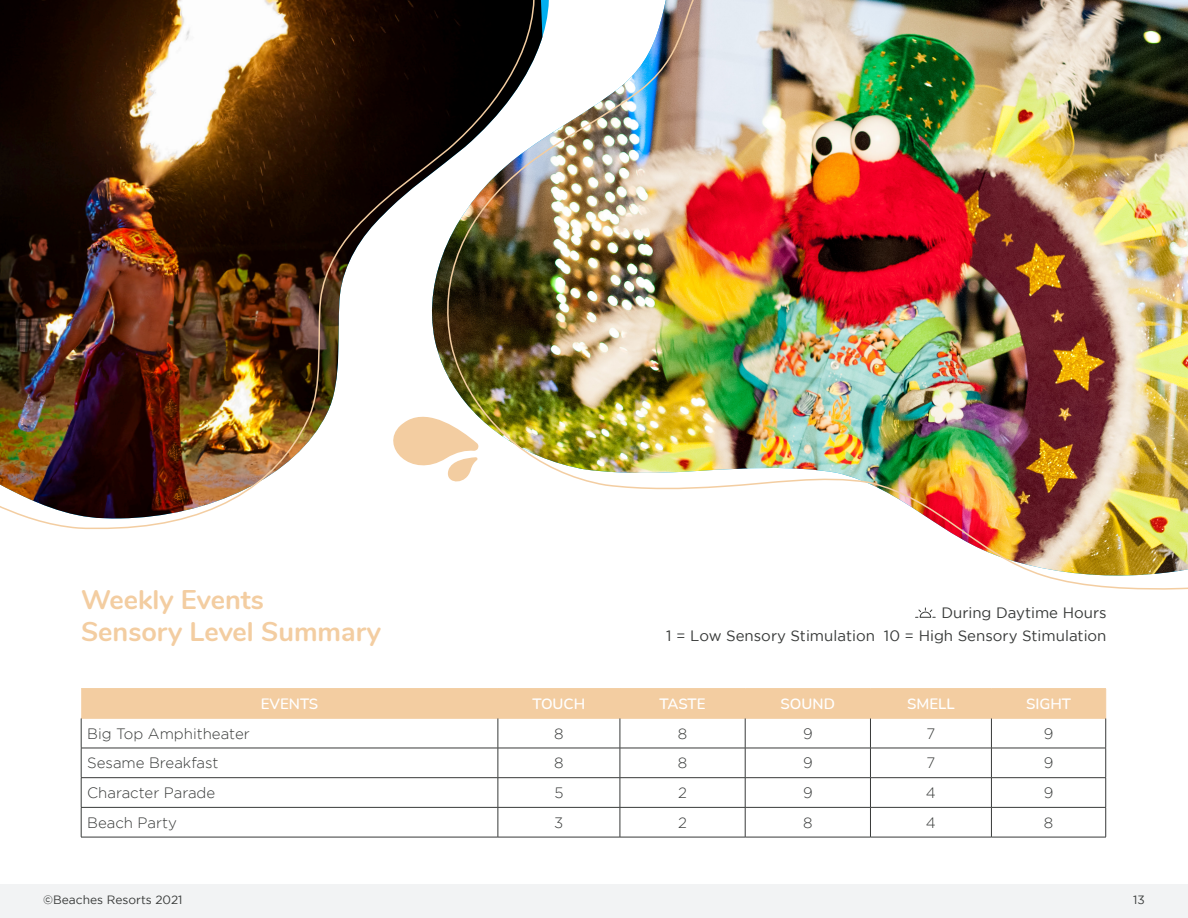
<style>
.page{position:relative;width:1188px;height:918px;background:#fff}
.page>*{position:absolute;margin:0;border:0;box-sizing:border-box;transform-origin:0 0}
.Heading_2{font:700 27px/32.4px "Nunito";color:#f3cda1}
.t1{font:300 15px "Gotham";color:#383a39}
.Body_1{font:15px "Gotham";color:#383a39}
.t2{font:600 15px "Nunito";color:#fff}
.t3{font:12px "Gotham";color:#383a39}
</style>
<div class="page">
<div style="left:0;top:884px;width:1188px;height:34px;background:#f2f3f4"></div>
<hr style="left:81px;top:807px;width:417px;height:1px;background:#383a39">
<hr style="left:498px;top:807px;width:122px;height:1px;background:#383a39">
<hr style="left:620px;top:807px;width:125px;height:1px;background:#383a39">
<hr style="left:745px;top:807px;width:125px;height:1px;background:#383a39">
<hr style="left:870px;top:807px;width:121px;height:1px;background:#383a39">
<hr style="left:991px;top:807px;width:115px;height:1px;background:#383a39">
<hr style="left:81px;top:837px;width:417px;height:1px;background:#383a39">
<hr style="left:498px;top:837px;width:122px;height:1px;background:#383a39">
<hr style="left:620px;top:837px;width:125px;height:1px;background:#383a39">
<hr style="left:745px;top:837px;width:125px;height:1px;background:#383a39">
<hr style="left:870px;top:837px;width:121px;height:1px;background:#383a39">
<hr style="left:991px;top:837px;width:115px;height:1px;background:#383a39">
<hr style="left:81px;top:688px;width:417px;height:1px;background:#f3cda1">
<hr style="left:498px;top:688px;width:122px;height:1px;background:#f3cda1">
<hr style="left:620px;top:688px;width:125px;height:1px;background:#f3cda1">
<hr style="left:745px;top:688px;width:125px;height:1px;background:#f3cda1">
<hr style="left:870px;top:688px;width:121px;height:1px;background:#f3cda1">
<hr style="left:991px;top:688px;width:115px;height:1px;background:#f3cda1">
<div style="left:81px;top:689px;width:1025px;height:29px;background:#f3cda1"></div>
<hr style="left:81px;top:718px;width:417px;height:1px;background:#f3cda1">
<hr style="left:498px;top:718px;width:122px;height:1px;background:#f3cda1">
<hr style="left:620px;top:718px;width:125px;height:1px;background:#f3cda1">
<hr style="left:745px;top:718px;width:125px;height:1px;background:#f3cda1">
<hr style="left:870px;top:718px;width:121px;height:1px;background:#f3cda1">
<hr style="left:991px;top:718px;width:115px;height:1px;background:#f3cda1">
<hr style="left:81px;top:718px;width:1px;height:30px;background:#383a39">
<hr style="left:498px;top:718px;width:1px;height:30px;background:#383a39">
<hr style="left:620px;top:718px;width:1px;height:30px;background:#383a39">
<hr style="left:745px;top:718px;width:1px;height:30px;background:#383a39">
<hr style="left:870px;top:718px;width:1px;height:30px;background:#383a39">
<hr style="left:991px;top:718px;width:1px;height:30px;background:#383a39">
<hr style="left:1105px;top:718px;width:1px;height:30px;background:#383a39">
<hr style="left:81px;top:748px;width:417px;height:1px;background:#383a39">
<svg style="left:81px;top:748px;width:1px;height:89px"></svg>
<hr style="left:498px;top:748px;width:122px;height:1px;background:#383a39">
<svg style="left:498px;top:748px;width:1px;height:89px"></svg>
<hr style="left:620px;top:748px;width:125px;height:1px;background:#383a39">
<svg style="left:620px;top:748px;width:1px;height:89px"></svg>
<hr style="left:745px;top:748px;width:125px;height:1px;background:#383a39">
<svg style="left:745px;top:748px;width:1px;height:89px"></svg>
<hr style="left:870px;top:748px;width:121px;height:1px;background:#383a39">
<svg style="left:870px;top:748px;width:1px;height:89px"></svg>
<hr style="left:991px;top:748px;width:115px;height:1px;background:#383a39">
<svg style="left:991px;top:748px;width:1px;height:89px"></svg>
<svg style="left:1105px;top:748px;width:1px;height:89px"></svg>
<hr style="left:81px;top:777px;width:417px;height:1px;background:#383a39">
<hr style="left:498px;top:777px;width:122px;height:1px;background:#383a39">
<hr style="left:620px;top:777px;width:125px;height:1px;background:#383a39">
<hr style="left:745px;top:777px;width:125px;height:1px;background:#383a39">
<hr style="left:870px;top:777px;width:121px;height:1px;background:#383a39">
<hr style="left:991px;top:777px;width:115px;height:1px;background:#383a39">
<svg style="left:915px;top:607px;width:21px;height:11px"></svg>
<img style="left:0;top:0;width:422px;height:529px">
<img style="left:438px;top:0;width:750px;height:590px">
<svg style="left:379px;top:408px;width:100px;height:77px"></svg>
<p class="Heading_2" style="left:81px;top:582px;width:302px">Weekly Events<br>Sensory Level Summary</p>
<p class="Body_1" style="left:941px;top:604px;width:167px">During Daytime Hours</p>
<p class="Body_1" style="left:666px;top:627px;width:442px">1 = Low Sensory Stimulation 10 = High Sensory Stimulation</p>
<p class="t2" style="left:261px;top:693px;width:59px">EVENTS</p>
<p class="t2" style="left:533px;top:693px;width:54px">TOUCH</p>
<p class="t2" style="left:660px;top:693px;width:48px">TASTE</p>
<p class="t2" style="left:781px;top:693px;width:56px">SOUND</p>
<p class="t2" style="left:907px;top:693px;width:49px">SMELL</p>
<p class="t2" style="left:1026px;top:693px;width:46px">SIGHT</p>
<p class="t1" style="left:87px;top:725px;width:164px">Big Top Amphitheater</p>
<p class="t1" style="left:554px;top:725px;width:11px">8</p>
<p class="t1" style="left:678px;top:725px;width:11px">8</p>
<p class="t1" style="left:803px;top:725px;width:11px">9</p>
<p class="t1" style="left:927px;top:725px;width:10px">7</p>
<p class="t1" style="left:1044px;top:725px;width:11px">9</p>
<p class="t1" style="left:87px;top:755px;width:133px">Sesame Breakfast</p>
<p class="t1" style="left:554px;top:755px;width:11px">8</p>
<p class="t1" style="left:678px;top:755px;width:11px">8</p>
<p class="t1" style="left:803px;top:755px;width:11px">9</p>
<p class="t1" style="left:927px;top:755px;width:10px">7</p>
<p class="t1" style="left:1044px;top:755px;width:11px">9</p>
<p class="t1" style="left:87px;top:785px;width:130px">Character Parade</p>
<p class="t1" style="left:554px;top:785px;width:11px">5</p>
<p class="t1" style="left:678px;top:785px;width:10px">2</p>
<p class="t1" style="left:803px;top:785px;width:11px">9</p>
<p class="t1" style="left:926px;top:785px;width:11px">4</p>
<p class="t1" style="left:1044px;top:785px;width:11px">9</p>
<p class="t1" style="left:87px;top:814px;width:91px">Beach Party</p>
<p class="t1" style="left:554px;top:814px;width:11px">3</p>
<p class="t1" style="left:678px;top:814px;width:10px">2</p>
<p class="t1" style="left:803px;top:814px;width:11px">8</p>
<p class="t1" style="left:926px;top:814px;width:11px">4</p>
<p class="t1" style="left:1044px;top:814px;width:11px">8</p>
<p class="t3" style="left:43px;top:894px;width:141px">©Beaches Resorts 2021</p>
<p class="t3" style="left:1133px;top:894px;width:13px">13</p>
</div>
